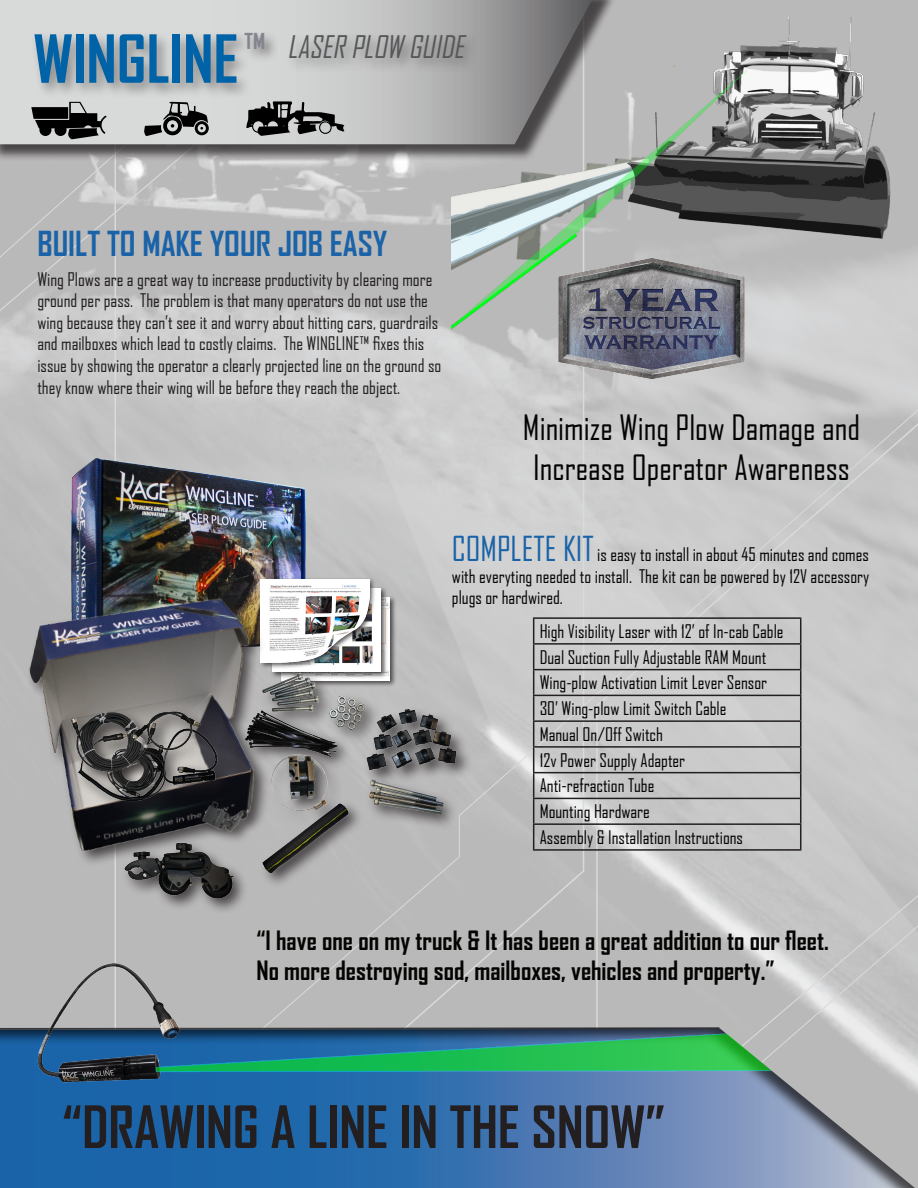
<style>
.page{position:relative;width:918px;height:1188px;background:#fff}
.page>*{position:absolute;margin:0;border:0;box-sizing:border-box;transform-origin:0 0}
.t1{font:700 63.45px "Agency FB";color:#0163a7}
.t2{font:700 55.8px "Agency FB";color:#231f20}
.t3{font:700 36.75px "Agency FB";color:#84848f}
.t4{font:33.45px "Agency FB";color:#040503}
.t5{font:700 33px "Agency FB";color:#1a63a8}
.t6{font:italic 29.85px "Agency FB";color:#57585a}
.t7{font:700 25.5px/30.6px "Agency FB";color:#040503}
.t8{font:18px/21.6px "Agency FB";color:#040503;text-align:justify}
.t9{font:18px/21.6px "Agency FB";color:#231f20}
.s1{font-size:33px;color:#1a63a8}
</style>
<div class="page">
<svg style="left:586px;top:883px;width:332px;height:144px"></svg>
<hr style="left:596px;top:705px;width:2px;height:386px;background:#d8dbda">
<div style="left:461px;top:869px;width:125px;height:91px;background:#bab9b9"></div>
<hr style="left:583px;top:0;width:1px;height:871px;background:#d8dbda">
<div style="left:65px;top:911px;width:396px;height:49px;background:#bab9b9"></div>
<svg style="left:458px;top:398px;width:460px;height:419px"></svg>
<svg style="left:0;top:161px;width:364px;height:163px"></svg>
<svg style="left:0;top:161px;width:285px;height:110px"></svg>
<hr style="left:115px;top:0;width:1px;height:1090px;background:#d8dbda">
<div style="left:0;top:0;width:617px;height:161px;background:#231f20;opacity:.75"></div>
<svg style="left:0;top:0;width:592px;height:144px"></svg>
<div style="left:30px;top:30px;width:452px;height:69px;background:#231f20;opacity:.43"></div>
<div style="left:242px;top:30px;width:37px;height:34px;background:#231f20;opacity:.46"></div>
<div style="left:0;top:1027px;width:918px;height:161px;background:#231f20;opacity:.75"></div>
<img style="left:29px;top:960px;width:762px;height:137px">
<img style="left:451px;top:17px;width:445px;height:355px">
<img style="left:556px;top:257px;width:190px;height:126px">
<svg style="left:144px;top:102px;width:65px;height:34px"></svg>
<svg style="left:246px;top:101px;width:98px;height:35px"></svg>
<svg style="left:31px;top:102px;width:76px;height:37px"></svg>
<img style="left:61px;top:448px;width:252px;height:114px">
<img style="left:0;top:562px;width:463px;height:349px">
<img style="left:249px;top:639px;width:76px;height:59px">
<div style="left:364px;top:706px;width:109px;height:80px;background:#bfbfbf"></div>
<img style="left:357px;top:704px;width:114px;height:71px">
<img style="left:357px;top:753px;width:103px;height:77px">
<img style="left:288px;top:674px;width:115px;height:77px">
<div style="left:75px;top:730px;width:107px;height:87px;background:#231f20;opacity:.75"></div>
<img style="left:69px;top:788px;width:111px;height:18px">
<div style="left:68px;top:708px;width:104px;height:80px;background:#231f20;opacity:.75"></div>
<img style="left:53px;top:701px;width:81px;height:76px">
<img style="left:235px;top:698px;width:115px;height:44px">
<div style="left:259px;top:800px;width:105px;height:89px;background:#231f20;opacity:.75"></div>
<img style="left:249px;top:800px;width:115px;height:77px">
<img style="left:134px;top:722px;width:115px;height:77px">
<img style="left:180px;top:776px;width:93px;height:86px">
<div style="left:267px;top:750px;width:76px;height:77px;background:#231f20;opacity:.75"></div>
<img style="left:242px;top:742px;width:115px;height:77px">
<div style="left:121px;top:839px;width:128px;height:76px;background:#231f20;opacity:.75"></div>
<img style="left:122px;top:840px;width:115px;height:77px">
<img style="left:115px;top:691px;width:115px;height:77px">
<hr style="left:533px;top:617px;width:268px;height:2px;background:#231f20">
<hr style="left:533px;top:643px;width:268px;height:2px;background:#231f20">
<hr style="left:533px;top:669px;width:268px;height:1px;background:#231f20">
<hr style="left:533px;top:695px;width:268px;height:1px;background:#231f20">
<hr style="left:533px;top:720px;width:268px;height:2px;background:#231f20">
<hr style="left:533px;top:746px;width:268px;height:2px;background:#231f20">
<hr style="left:533px;top:772px;width:268px;height:1px;background:#231f20">
<hr style="left:533px;top:798px;width:268px;height:1px;background:#231f20">
<hr style="left:533px;top:823px;width:268px;height:2px;background:#231f20">
<svg style="left:533px;top:619px;width:1px;height:230px"></svg>
<svg style="left:800px;top:619px;width:1px;height:230px"></svg>
<hr style="left:533px;top:849px;width:268px;height:2px;background:#231f20">
<p class="t1" style="left:33px;top:20px;width:207px">WINGLINE</p>
<p class="t3" style="left:244px;top:24px;width:23px">™</p>
<p class="t6" style="left:287px;top:28px;width:185px">LASER PLOW GUIDE</p>
<p class="t5" style="left:37px;top:223px;width:352px">BUILT TO MAKE YOUR JOB EASY</p>
<p class="t9" style="left:37px;top:268px;width:406px">Wing Plows are a great way to increase productivity by clearing more ground per pass. The problem is that many operators do not use the wing because they can’t see it and worry about hitting cars, guardrails and mailboxes which lead to costly claims. The WINGLINE™ fixes this issue by showing the operator a clearly projected line on the ground so they know where their wing will be before they reach the object.</p>
<p class="t4" style="left:523px;top:407px;width:339px">Minimize Wing Plow Damage and</p>
<p class="t4" style="left:533px;top:447px;width:318px">Increase Operator Awareness</p>
<p class="t8" style="left:452px;top:543px;width:419px"><span class="s1">COMPLETE KIT</span> is easy to install in about 45 minutes and comes with everyting needed to install. The kit can be powered by 12V accessory plugs or hardwired.</p>
<p class="t8" style="left:540px;top:620px;width:246px">High Visibility Laser with 12’ of In-cab Cable</p>
<p class="t8" style="left:540px;top:646px;width:228px">Dual Suction Fully Adjustable RAM Mount</p>
<p class="t8" style="left:540px;top:672px;width:229px">Wing-plow Activation Limit Lever Sensor</p>
<p class="t8" style="left:540px;top:697px;width:188px">30’ Wing-plow Limit Switch Cable</p>
<p class="t8" style="left:540px;top:723px;width:125px">Manual On/Off Switch</p>
<p class="t8" style="left:540px;top:749px;width:147px">12v Power Supply Adapter</p>
<p class="t8" style="left:540px;top:775px;width:116px">Anti-refraction Tube</p>
<p class="t8" style="left:540px;top:800px;width:112px">Mounting Hardware</p>
<p class="t8" style="left:540px;top:826px;width:205px">Assembly &amp; Installation Instructions</p>
<p class="t7" style="left:256px;top:924px;width:574px">“I have one on my truck &amp; It has been a great addition to our fleet.<br>No more destroying sod, mailboxes, vehicles and property.”</p>
<p class="t2" style="left:62px;top:1092px;width:605px">“DRAWING A LINE IN THE SNOW”</p>
</div>
